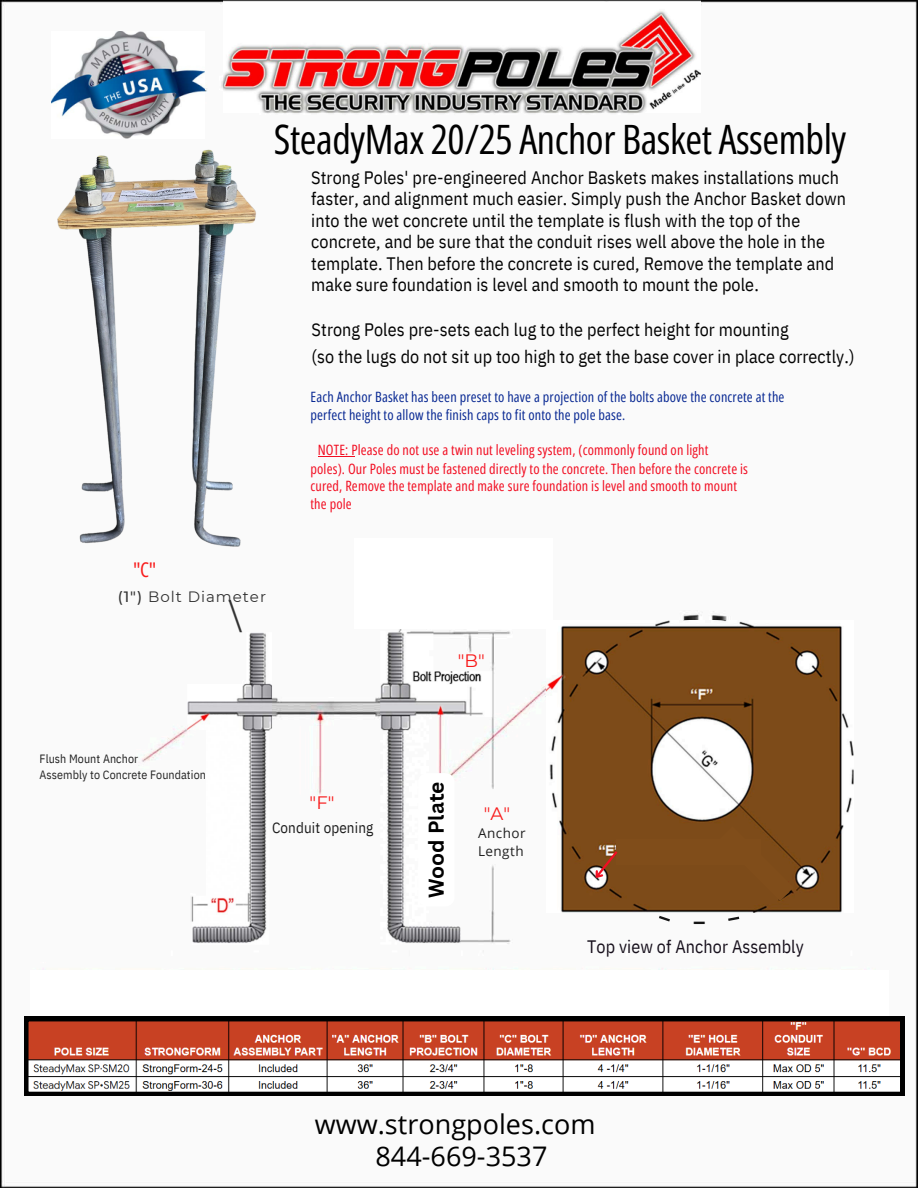
<style>
.page{position:relative;width:918px;height:1188px;background:#fff}
.page>*{position:absolute;margin:0;border:0;box-sizing:border-box;transform-origin:0 0}
.t1{font:300 45px "Noto Sans Thai";color:#141414}
.t2{font:40.5px "Open Sans Condensed";letter-spacing:-.01em;color:#000}
.t3{font:34.35px "Montserrat";color:#323232}
.t4{font:27px "Open Sans";color:#000}
.t5{font:700 20.85px "Canva Sans";color:#000}
.t6{font:20.25px "Open Sans Condensed";color:#f81a1a}
.t7{font:18px/21.3px "IBM Plex Sans Cond";letter-spacing:.005em;color:#020202}
.t8{font:18px "IBM Plex Sans Cond";letter-spacing:.005em;color:#17101c}
.t9{font:18px "Montserrat";color:#f81616}
.t10{font:18px "Montserrat";color:#f81a1a}
.t11{font:18px "Montserrat";color:#f81b1b}
.t12{font:15px "Montserrat";letter-spacing:.065em;color:#323232}
.t13{font:15px "IBM Plex Sans Cond";letter-spacing:.01em;color:#1d1d1d}
.t14{font:14.25px "Open Sans Condensed";letter-spacing:.01em;color:#f20e22}
.t15{font:14.25px/18px "Open Sans Condensed";letter-spacing:.01em;color:#092993}
.t16{font:13.5px/18px "Open Sans";letter-spacing:.035em;color:#202020}
.t17{font:12px/15.8px "IBM Plex Sans Cond";letter-spacing:.005em;color:#252525}
.s1{font-weight:500}
.s2{color:#212121}
</style>
<div class="page">
<img style="left:0;top:0;width:918px;height:1188px">
<img style="left:223px;top:0;width:477px;height:112px">
<img style="left:187px;top:662px;width:85px;height:283px">
<img style="left:380px;top:631px;width:112px;height:313px">
<div style="left:30px;top:971px;width:858px;height:125px;background:#fff"></div>
<div style="left:355px;top:538px;width:198px;height:90px;background:#fff"></div>
<img style="left:546px;top:621px;width:308px;height:291px">
<div style="left:617px;top:839px;width:144px;height:26px;background:#804d1a"></div>
<div style="left:719px;top:826px;width:75px;height:75px;background:#7d4b19"></div>
<svg style="left:589px;top:849px;width:31px;height:35px"></svg>
<img style="left:0;top:24px;width:375px;height:638px">
<svg style="left:418px;top:773px;width:37px;height:133px"></svg>
<svg style="left:24px;top:1017px;width:881px;height:79px"></svg>
<svg style="left:659px;top:916px;width:11px;height:6px"></svg>
<svg style="left:728px;top:916px;width:11px;height:5px"></svg>
<h6 class="t2" style="left:274px;top:111px;width:574px">SteadyMax 20/25 Anchor Basket Assembly</h6>
<p class="t6" style="left:133px;top:556px;width:24px">"C"</p>
<p class="t12" style="left:118px;top:588px;width:150px"><span class="s1">(1")</span> Bolt Diameter</p>
<h1 class="t3" style="left:230px;top:595px;width:13px">\</h1>
<p class="t7" style="left:311px;top:167px;width:536px">Strong Poles' pre-engineered Anchor Baskets makes installations much faster, and alignment much easier. Simply push the Anchor Basket down into the wet concrete until the template is flush with the top of the concrete, and be sure that the conduit rises well above the hole in the template. Then before the concrete is cured, Remove the template and make sure foundation is level and smooth to mount the pole.</p>
<p class="t7" style="left:312px;top:316px;width:544px;line-height:27px">Strong Poles pre-sets each lug to the perfect height for mounting<br>(so the lugs do not sit up too high to get the base cover in place correctly.)</p>
<p class="t15" style="left:311px;top:388px;width:475px">Each Anchor Basket has been preset to have a projection of the bolts above the concrete at the perfect height to allow the finish caps to fit onto the pole base.</p>
<p class="t14" style="left:318px;top:440px;width:392px">NOTE: Please do not use a twin nut leveling system, (commonly found on light</p>
<p class="t14" style="left:311px;top:459px;width:439px">poles). Our Poles must be fastened directly to the concrete. Then before the concrete is</p>
<p class="t14" style="left:311px;top:476px;width:428px">cured, Remove the template and make sure foundation is level and smooth to mount</p>
<p class="t14" style="left:311px;top:494px;width:43px">the pole</p>
<p class="t10" style="left:458px;top:649px;width:28px">"B"</p>
<h6 class="t17" style="left:40px;top:751px;width:168px"><span class="s2">Flush Mount Anchor<br></span>Assembly to Concrete Foundation</h6>
<p class="t9" style="left:310px;top:792px;width:26px">"F"</p>
<p class="t13" style="left:272px;top:818px;width:103px">Conduit opening</p>
<p class="t5" style="left:422px;top:898px;width:118px;rotate:-90deg">Wood Plate</p>
<p class="t11" style="left:484px;top:803px;width:28px">"A"</p>
<h5 class="t16" style="left:478px;top:824px;width:49px">Anchor<br>Length</h5>
<h3 class="t1" style="left:692px;top:888px;width:16px">-</h3>
<p class="t8" style="left:587px;top:935px;width:218px">Top view of Anchor Assembly</p>
<h4 class="t4" style="left:315px;top:1105px;width:282px">www.strongpoles.com</h4>
<p class="t4" style="left:375px;top:1138px;width:174px">844-669-3537</p>
</div>
